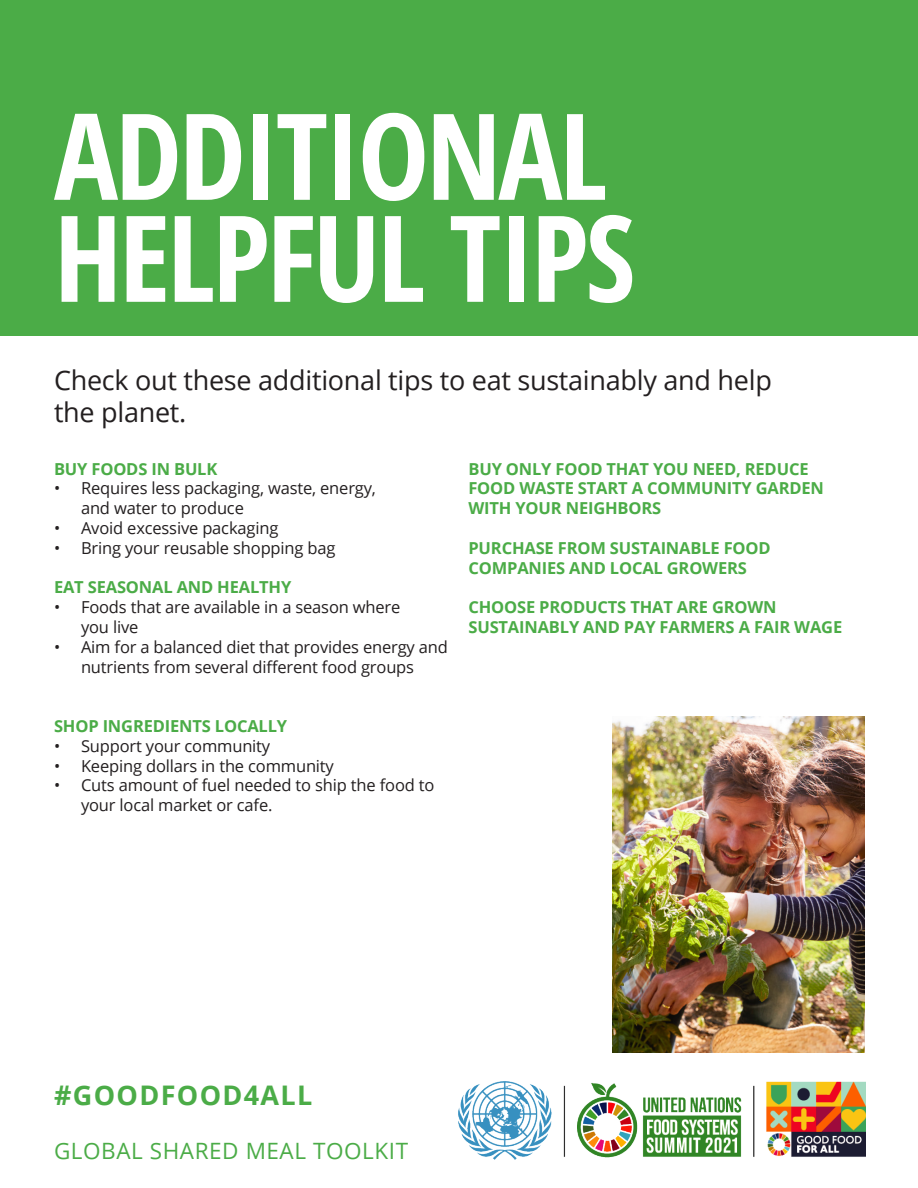
<style>
.page{position:relative;width:918px;height:1188px;background:#fff}
.page>*{position:absolute;margin:0;border:0;box-sizing:border-box;transform-origin:0 0}
.t1{font:700 120px/102px "Open Sans Condensed";letter-spacing:-.025em;color:#fff}
.t2{font:27px "Open Sans";letter-spacing:-.01em;color:#231f20}
.t3{font:700 27px "Open Sans";letter-spacing:.05em;color:#4bac47}
.t4{font:22.5px "Open Sans";letter-spacing:.025em;color:#4bac47}
.t5{font:16.5px/19.8px "Open Sans";letter-spacing:-.01em;color:#231f20}
.t6{font:700 16.5px/19.8px "Open Sans";letter-spacing:-.01em;color:#4bac47}
.t7{font:600 16.5px "Open Sans";letter-spacing:.025em;color:#4bac47}
</style>
<div class="page">
<div style="left:0;top:0;width:918px;height:336px;background:#4bac47"></div>
<img style="left:613px;top:716px;width:252px;height:337px">
<img style="left:459px;top:1081px;width:406px;height:78px">
<p class="t1" style="left:54px;top:102px;width:583px">ADDITIONAL<br>HELPFUL TIPS</p>
<p class="t2" style="left:54px;top:362px;width:719px">Check out these additional tips to eat sustainably and help</p>
<p class="t2" style="left:54px;top:394px;width:134px">the planet.</p>
<p class="t6" style="left:54px;top:458px;width:165px">BUY FOODS IN BULK</p>
<p class="t5" style="left:81px;top:478px;width:296px;text-indent:-27px">• Requires less packaging, waste, energy, and water to produce</p>
<p class="t5" style="left:54px;top:518px;width:226px">• Avoid excessive packaging</p>
<p class="t5" style="left:54px;top:537px;width:283px">• Bring your reusable shopping bag</p>
<p class="t6" style="left:54px;top:577px;width:239px">EAT SEASONAL AND HEALTHY</p>
<p class="t5" style="left:81px;top:597px;width:321px;text-indent:-27px">• Foods that are available in a season where you live</p>
<p class="t5" style="left:54px;top:636px;width:395px;text-align:center">• Aim for a balanced diet that provides energy and nutrients from several different food groups</p>
<p class="t6" style="left:468px;top:458px;width:342px">BUY ONLY FOOD THAT YOU NEED, REDUCE</p>
<p class="t6" style="left:468px;top:478px;width:357px">FOOD WASTE START A COMMUNITY GARDEN<br>WITH YOUR NEIGHBORS</p>
<p class="t6" style="left:468px;top:537px;width:304px">PURCHASE FROM SUSTAINABLE FOOD</p>
<p class="t6" style="left:468px;top:557px;width:280px">COMPANIES AND LOCAL GROWERS</p>
<p class="t6" style="left:468px;top:597px;width:310px">CHOOSE PRODUCTS THAT ARE GROWN</p>
<p class="t6" style="left:468px;top:617px;width:375px">SUSTAINABLY AND PAY FARMERS A FAIR WAGE</p>
<p class="t6" style="left:54px;top:716px;width:235px">SHOP INGREDIENTS LOCALLY</p>
<p class="t5" style="left:54px;top:735px;width:218px">• Support your community</p>
<p class="t5" style="left:54px;top:755px;width:281px">• Keeping dollars in the community</p>
<p class="t5" style="left:81px;top:775px;width:355px;text-indent:-27px">• Cuts amount of fuel needed to ship the food to your local market or cafe.</p>
<p class="t3" style="left:54px;top:1076px;width:260px">#GOODFOOD4ALL</p>
<p class="t4" style="left:54px;top:1136px;width:356px">GLOBAL SHARED MEAL TOOLKIT</p>
<p class="t7" style="left:54px;top:1142px;width:267px">GLOBAL SHARED MEAL TOOLKIT</p>
</div>
